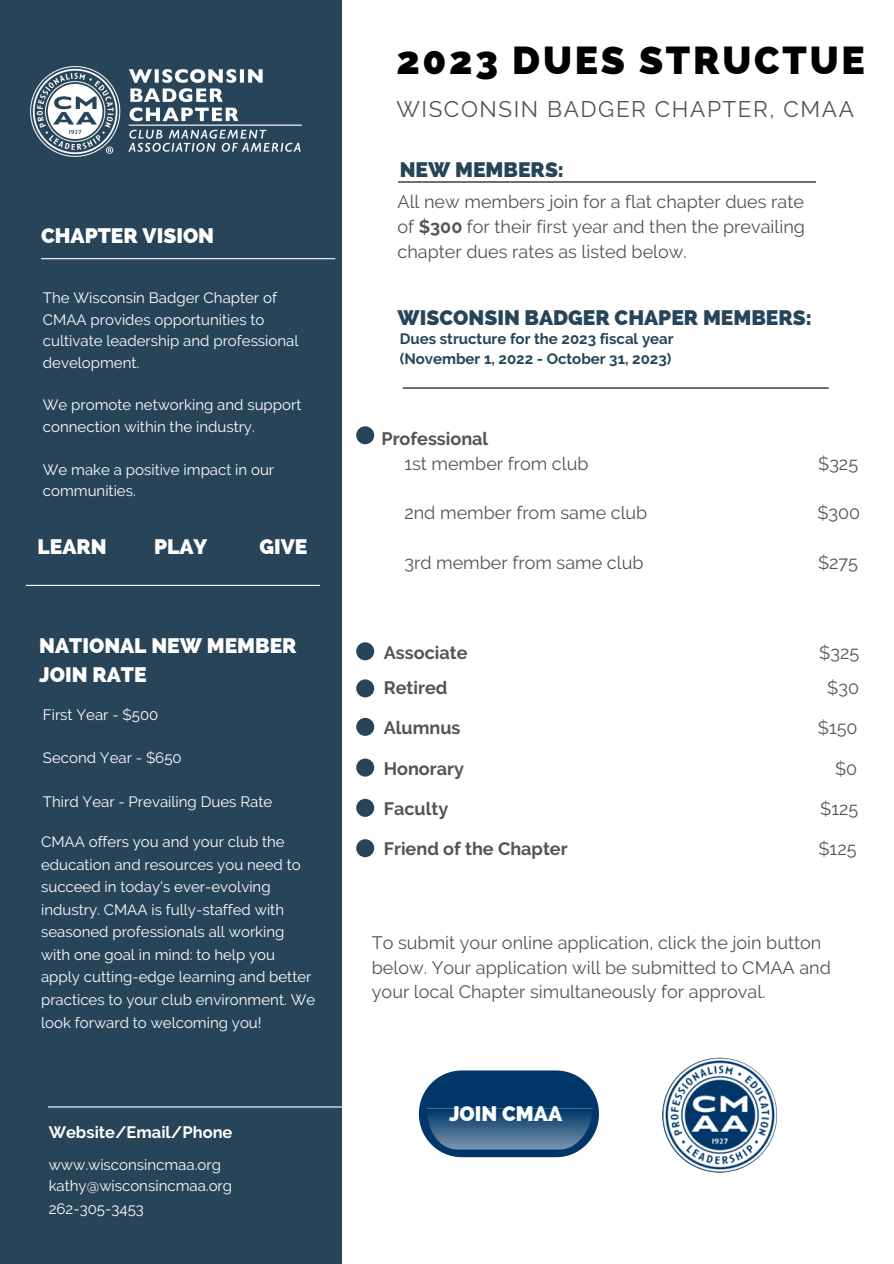
<style>
.page{position:relative;width:894px;height:1264px;background:#fff}
.page>*{position:absolute;margin:0;border:0;box-sizing:border-box;transform-origin:0 0}
.t1{font:800 39px "Raleway";letter-spacing:.07em;color:#000}
.t2{font:22.5px "Raleway";letter-spacing:.07em;color:#545454}
.t3{font:800 21px/29.2px "Raleway";color:#fff}
.t4{font:800 21px "Raleway";color:#274459}
.t5{font:800 21px "Raleway";color:#fcffff}
.t6{font:18px/24.8px "Raleway";color:#545454;text-align:justify}
.t7{font:700 18px "Raleway";color:#545454}
.t8{font:700 16.5px "Raleway";color:#fff}
.t9{font:15px/22.5px "Raleway";color:#fff}
.t10{font:700 15px/20.2px "Raleway";color:#274459}
.s1{font-weight:700}
</style>
<div class="page">
<div style="left:0;top:0;width:342px;height:1263px;background:#274459"></div>
<img style="left:662px;top:1057px;width:114px;height:115px;border-radius:50%">
<hr style="left:41px;top:258px;width:294px;height:1px;background:#fff">
<hr style="left:398px;top:181px;width:417px;height:1px;background:#000">
<hr style="left:48px;top:1106px;width:294px;height:1px;background:#fff">
<div style="left:356px;top:679px;width:18px;height:18px;background:#274459;border-radius:50%"></div>
<div style="left:356px;top:718px;width:18px;height:18px;background:#274459;border-radius:50%"></div>
<div style="left:356px;top:426px;width:18px;height:18px;background:#274459;border-radius:50%"></div>
<img style="left:30px;top:67px;width:272px;height:90px">
<hr style="left:402px;top:387px;width:426px;height:1px;background:#000">
<div style="left:356px;top:642px;width:18px;height:18px;background:#274459;border-radius:50%"></div>
<div style="left:356px;top:839px;width:18px;height:18px;background:#274459;border-radius:50%"></div>
<div style="left:356px;top:798px;width:18px;height:18px;background:#274459;border-radius:50%"></div>
<div style="left:356px;top:758px;width:18px;height:18px;background:#274459;border-radius:50%"></div>
<div style="left:419px;top:1070px;width:179px;height:87px;background:#003768;border-radius:43px"></div>
<svg style="left:427px;top:1108px;width:165px;height:41px"></svg>
<hr style="left:26px;top:585px;width:294px;height:1px;background:#fff">
<h3 class="t3" style="left:41px;top:221px;width:174px">CHAPTER VISION</h3>
<p class="t9" style="left:43px;top:287px;width:257px;line-height:21.5px">The Wisconsin Badger Chapter of<br>CMAA provides opportunities to cultivate leadership and professional development.</p>
<p class="t9" style="left:43px;top:394px;width:260px;line-height:21.5px">We promote networking and support connection within the industry.</p>
<p class="t9" style="left:43px;top:458px;width:233px;line-height:21.5px">We make a positive impact in our communities.</p>
<h3 class="t3" style="left:37px;top:532px;width:71px">LEARN</h3>
<h3 class="t3" style="left:154px;top:532px;width:55px">PLAY</h3>
<h3 class="t3" style="left:259px;top:532px;width:49px">GIVE</h3>
<h3 class="t3" style="left:39px;top:630px;width:259px">NATIONAL NEW MEMBER<br>JOIN RATE</h3>
<p class="t9" style="left:43px;top:703px;width:117px">First Year - $500</p>
<p class="t9" style="left:43px;top:746px;width:140px">Second Year - $650</p>
<p class="t9" style="left:43px;top:790px;width:231px">Third Year - Prevailing Dues Rate</p>
<p class="t9" style="left:41px;top:830px;width:275px">CMAA offers you and your club the education and resources you need to succeed in today's ever-evolving industry. CMAA is fully-staffed with seasoned professionals all working with one goal in mind: to help you apply cutting-edge learning and better practices to your club environment. We look forward to welcoming you!</p>
<p class="t8" style="left:49px;top:1122px;width:185px">Website/Email/Phone</p>
<p class="t9" style="left:49px;top:1153px;width:185px;line-height:21.9px">www.wisconsincmaa.org kathy@wisconsincmaa.org<br>262-305-3453</p>
<h1 class="t1" style="left:396px;top:37px;width:469px">2023 DUES STRUCTUE</h1>
<h2 class="t2" style="left:396px;top:96px;width:459px">WISCONSIN BADGER CHAPTER, CMAA</h2>
<h3 class="t4" style="left:399px;top:157px;width:166px">NEW MEMBERS:</h3>
<p class="t6" style="left:397px;top:189px;width:409px">All new members join for a flat chapter dues rate of <span class="s1">$300</span> for their first year and then the prevailing chapter dues rates as listed below.</p>
<h3 class="t4" style="left:397px;top:305px;width:415px">WISCONSIN BADGER CHAPER MEMBERS:</h3>
<p class="t10" style="left:399px;top:328px;width:275px">Dues structure for the 2023 fiscal year (November 1, 2022 - October 31, 2023)</p>
<p class="t7" style="left:381px;top:428px;width:108px">Professional</p>
<p class="t6" style="left:404px;top:451px;width:185px">1st member from club</p>
<p class="t6" style="left:818px;top:451px;width:41px">$325</p>
<p class="t6" style="left:404px;top:500px;width:244px">2nd member from same club</p>
<p class="t6" style="left:817px;top:500px;width:44px">$300</p>
<p class="t6" style="left:404px;top:550px;width:240px">3rd member from same club</p>
<p class="t6" style="left:817px;top:550px;width:41px">$275</p>
<p class="t7" style="left:383px;top:641px;width:85px">Associate</p>
<p class="t6" style="left:819px;top:639px;width:41px">$325</p>
<p class="t7" style="left:383px;top:677px;width:65px">Retired</p>
<p class="t6" style="left:827px;top:675px;width:33px">$30</p>
<p class="t7" style="left:383px;top:717px;width:78px">Alumnus</p>
<p class="t6" style="left:817px;top:715px;width:41px">$150</p>
<p class="t7" style="left:383px;top:757px;width:82px">Honorary</p>
<p class="t6" style="left:834px;top:756px;width:24px">$0</p>
<p class="t7" style="left:383px;top:798px;width:66px">Faculty</p>
<p class="t6" style="left:820px;top:796px;width:40px">$125</p>
<p class="t7" style="left:383px;top:838px;width:185px">Friend of the Chapter</p>
<p class="t6" style="left:818px;top:836px;width:40px">$125</p>
<p class="t6" style="left:372px;top:930px;width:460px;text-align:left">To submit your online application, click the join button below. Your application will be submitted to CMAA and your local Chapter simultaneously for approval.</p>
<h3 class="t5" style="left:449px;top:1101px;width:114px">JOIN CMAA</h3>
</div>
